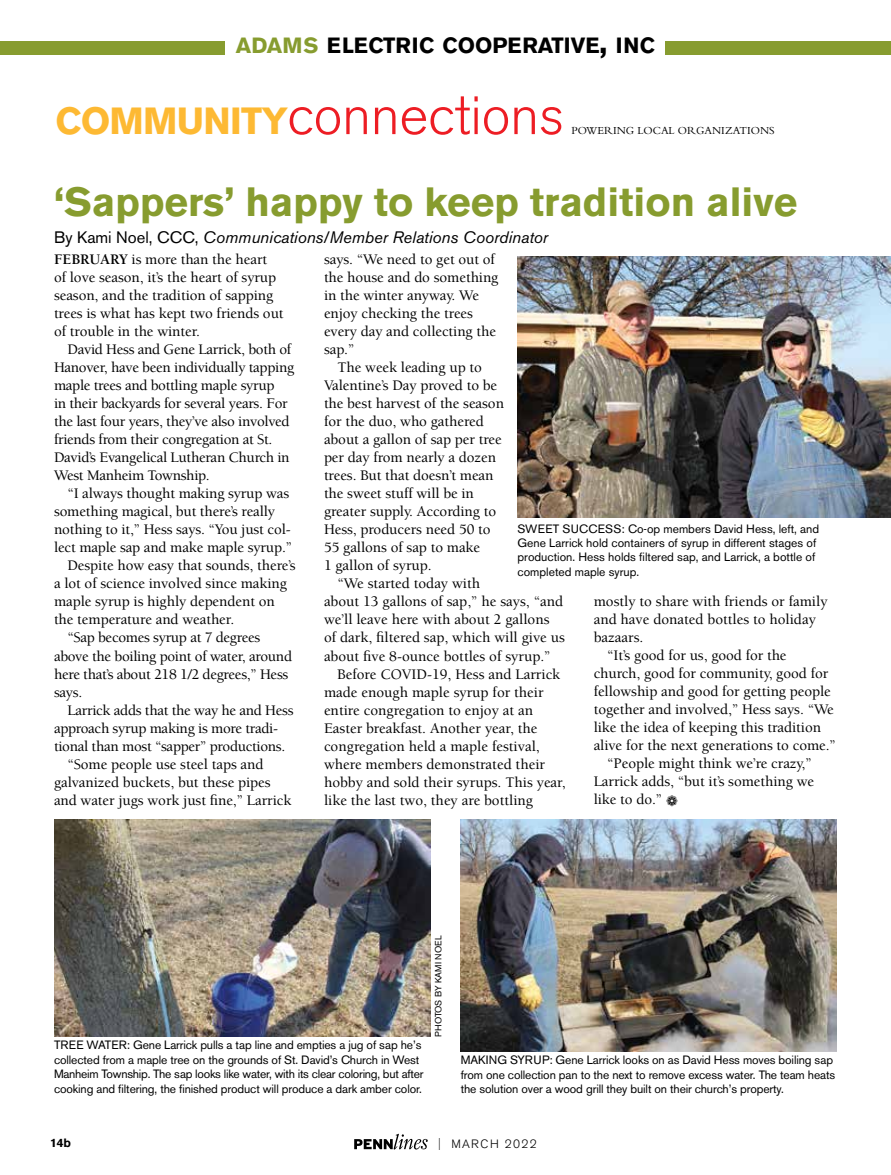
<style>
.page{position:relative;width:891px;height:1175px;background:#fff}
.page>*{position:absolute;margin:0;border:0;box-sizing:border-box;transform-origin:0 0}
.t1{font:300 55.5px "Akzidenz Grotesk BE";letter-spacing:-.005em;color:#ed1d24}
.t2{font:700 40.5px "Akzidenz Grotesk BE";color:#879c2f}
.t3{font:700 21.9px "Akzidenz Grotesk BE";color:#000}
.t4{font:italic 16.5px "Akzidenz Grotesk BE";color:#000}
.t5{font:500 15px/18px "Berkeley Std";letter-spacing:-.005em;color:#000}
.t6{font:12px/14.4px "Akzidenz Grotesk BE";letter-spacing:-.01em;color:#000}
.t7{font:300 12px "Akzidenz Grotesk BE";letter-spacing:.11em;color:#000}
.t8{font:700 12px "Akzidenz Grotesk BE";color:#000}
.t9{font:11.25px "Bembo";color:#000}
.t10{font:9px "Akzidenz Grotesk BE";letter-spacing:.02em;color:#000}
.s1{color:#879c2f}
.s2{font-size:31.2px}
.s3{font-weight:700;font-size:37.5px;color:#fdb933}
.s4{font-style:normal}
.s5{font-weight:700}
.s6{font-stretch:condensed}
</style>
<div class="page">
<svg style="left:354px;top:1133px;width:74px;height:16px"></svg>
<img style="left:54px;top:819px;width:376px;height:217px">
<img style="left:461px;top:819px;width:376px;height:232px">
<div style="left:665px;top:41px;width:226px;height:13px;background:#879c2f"></div>
<div style="left:0;top:41px;width:225px;height:13px;background:#879c2f"></div>
<img style="left:518px;top:256px;width:373px;height:262px">
<h3 class="t3" style="left:236px;top:33px;width:421px"><span class="s1">ADAMS</span> ELECTRIC COOPERATIVE<span class="s2">,</span> INC</h3>
<h1 class="t1" style="left:56px;top:84px;width:510px"><span class="s3">COMMUNITY</span>connections</h1>
<p class="t9" style="left:572px;top:124px;width:205px">POWERING LOCAL ORGANIZATIONS</p>
<h2 class="t2" style="left:54px;top:179px;width:745px">‘Sappers’ happy to keep tradition alive</h2>
<p class="t4" style="left:54px;top:228px;width:496px"><span class="s4">By Kami Noel, CCC,</span> Communications/Member Relations Coordinator</p>
<p class="t5" style="left:54px;top:251px;width:231px"><span class="s5">FEBRUARY</span> is more than the heart<br>of love season, it’s the heart of syrup season, and the tradition of sapping trees is what has kept two friends out of trouble in the winter.</p>
<p class="t5" style="left:54px;top:341px;width:242px;text-indent:14px">David Hess and Gene Larrick, both of Hanover, have been individually tapping maple trees and bottling maple syrup<br>in their backyards for several years. For the last four years, they’ve also involved friends from their congregation at St.<br>David’s Evangelical Lutheran Church in West Manheim Township.</p>
<p class="t5" style="left:68px;top:485px;width:223px">“I always thought making syrup was</p>
<p class="t5" style="left:54px;top:503px;width:222px">something magical, but there’s really</p>
<p class="t5" style="left:54px;top:521px;width:238px">nothing to it,” Hess says. “You just col-</p>
<p class="t5" style="left:54px;top:539px;width:240px">lect maple sap and make maple syrup.”</p>
<p class="t5" style="left:68px;top:557px;width:230px">Despite how easy that sounds, there’s</p>
<p class="t5" style="left:54px;top:575px;width:235px">a lot of science involved since making</p>
<p class="t5" style="left:54px;top:593px;width:222px">maple syrup is highly dependent on</p>
<p class="t5" style="left:54px;top:611px;width:182px">the temperature and weather.</p>
<p class="t5" style="left:68px;top:629px;width:194px">“Sap becomes syrup at 7 degrees</p>
<p class="t5" style="left:54px;top:647px;width:240px">above the boiling point of water, around</p>
<p class="t5" style="left:54px;top:665px;width:236px">here that’s about 218 1/2 degrees,” Hess</p>
<p class="t5" style="left:54px;top:683px;width:30px">says.</p>
<p class="t5" style="left:68px;top:701px;width:228px">Larrick adds that the way he and Hess</p>
<p class="t5" style="left:54px;top:719px;width:226px">approach syrup making is more tradi-</p>
<p class="t5" style="left:54px;top:737px;width:233px">tional than most “sapper” productions.</p>
<p class="t5" style="left:68px;top:755px;width:198px">“Some people use steel taps and</p>
<p class="t5" style="left:54px;top:773px;width:218px">galvanized buckets, but these pipes</p>
<p class="t5" style="left:54px;top:791px;width:239px">and water jugs work just fine,” Larrick</p>
<p class="t5" style="left:324px;top:251px;width:176px">says. “We need to get out of the house and do something in the winter anyway. We enjoy checking the trees every day and collecting the sap.”</p>
<p class="t5" style="left:338px;top:359px;width:146px">The week leading up to</p>
<p class="t5" style="left:324px;top:377px;width:175px">Valentine’s Day proved to be</p>
<p class="t5" style="left:324px;top:395px;width:182px">the best harvest of the season</p>
<p class="t5" style="left:324px;top:413px;width:161px">for the duo, who gathered</p>
<p class="t5" style="left:324px;top:431px;width:179px">about a gallon of sap per tree</p>
<p class="t5" style="left:324px;top:449px;width:174px">per day from nearly a dozen</p>
<p class="t5" style="left:324px;top:467px;width:171px">trees. But that doesn’t mean</p>
<p class="t5" style="left:324px;top:485px;width:151px">the sweet stuff will be in</p>
<p class="t5" style="left:324px;top:503px;width:174px">greater supply. According to</p>
<p class="t5" style="left:324px;top:521px;width:168px">Hess, producers need 50 to</p>
<p class="t5" style="left:324px;top:539px;width:158px">55 gallons of sap to make</p>
<p class="t5" style="left:324px;top:557px;width:109px">1 gallon of syrup.</p>
<p class="t5" style="left:338px;top:575px;width:144px">“We started today with</p>
<p class="t5" style="left:324px;top:593px;width:241px">about 13 gallons of sap,” he says, “and</p>
<p class="t5" style="left:324px;top:611px;width:227px">we’ll leave here with about 2 gallons</p>
<p class="t5" style="left:324px;top:629px;width:243px">of dark, filtered sap, which will give us</p>
<p class="t5" style="left:324px;top:647px;width:228px">about five 8-ounce bottles of syrup.”</p>
<p class="t5" style="left:338px;top:665px;width:224px">Before COVID-19, Hess and Larrick</p>
<p class="t5" style="left:324px;top:683px;width:221px">made enough maple syrup for their</p>
<p class="t5" style="left:324px;top:701px;width:211px">entire congregation to enjoy at an</p>
<p class="t5" style="left:324px;top:719px;width:215px">Easter breakfast. Another year, the</p>
<p class="t5" style="left:324px;top:737px;width:217px">congregation held a maple festival,</p>
<p class="t5" style="left:324px;top:755px;width:223px">where members demonstrated their</p>
<p class="t5" style="left:324px;top:773px;width:243px">hobby and sold their syrups. This year,</p>
<p class="t5" style="left:324px;top:791px;width:211px">like the last two, they are bottling</p>
<p class="t6" style="left:518px;top:521px;width:303px">SWEET SUCCESS: Co-op members David Hess, left, and Gene Larrick hold containers of syrup in different stages of production. Hess holds filtered sap, and Larrick, a bottle of completed maple syrup.</p>
<p class="t5" style="left:594px;top:592px;width:235px">mostly to share with friends or family</p>
<p class="t5" style="left:594px;top:610px;width:224px">and have donated bottles to holiday</p>
<p class="t5" style="left:594px;top:628px;width:51px">bazaars.</p>
<p class="t5" style="left:607px;top:646px;width:181px">“It’s good for us, good for the</p>
<p class="t5" style="left:594px;top:664px;width:236px">church, good for community, good for</p>
<p class="t5" style="left:594px;top:682px;width:239px">fellowship and good for getting people</p>
<p class="t5" style="left:594px;top:700px;width:242px">together and involved,” Hess says. “We</p>
<p class="t5" style="left:594px;top:718px;width:229px">like the idea of keeping this tradition</p>
<p class="t5" style="left:594px;top:736px;width:244px">alive for the next generations to come.”</p>
<p class="t5" style="left:607px;top:754px;width:206px">“People might think we’re crazy,”</p>
<p class="t5" style="left:594px;top:772px;width:222px">Larrick adds, “but it’s something we</p>
<p class="t5" style="left:594px;top:790px;width:70px">like to do.”</p>
<p class="t10" style="left:433px;top:1036px;width:103px;rotate:-90deg">PHOTOS BY KAMI NOEL</p>
<p class="t6" style="left:54px;top:1038px;width:371px">TREE WATER: Gene Larrick pulls a tap line and empties a jug of sap he’s collected from a maple tree on the grounds of St. David’s Church in West Manheim Township. The sap looks like water, with its clear coloring, but after cooking and filtering, the finished product will produce a dark amber color.</p>
<p class="t6" style="left:461px;top:1053px;width:376px">MAKING SYRUP: Gene Larrick looks on as David Hess moves boiling sap from one collection pan to the next to remove excess water. The team heats the solution over a wood grill they built on their church’s property.</p>
<p class="t8" style="left:50px;top:1135px;width:22px">14b</p>
<p class="t7" style="left:438px;top:1137px;width:100px"><span class="s6">|</span> MARCH 2022</p>
</div>
